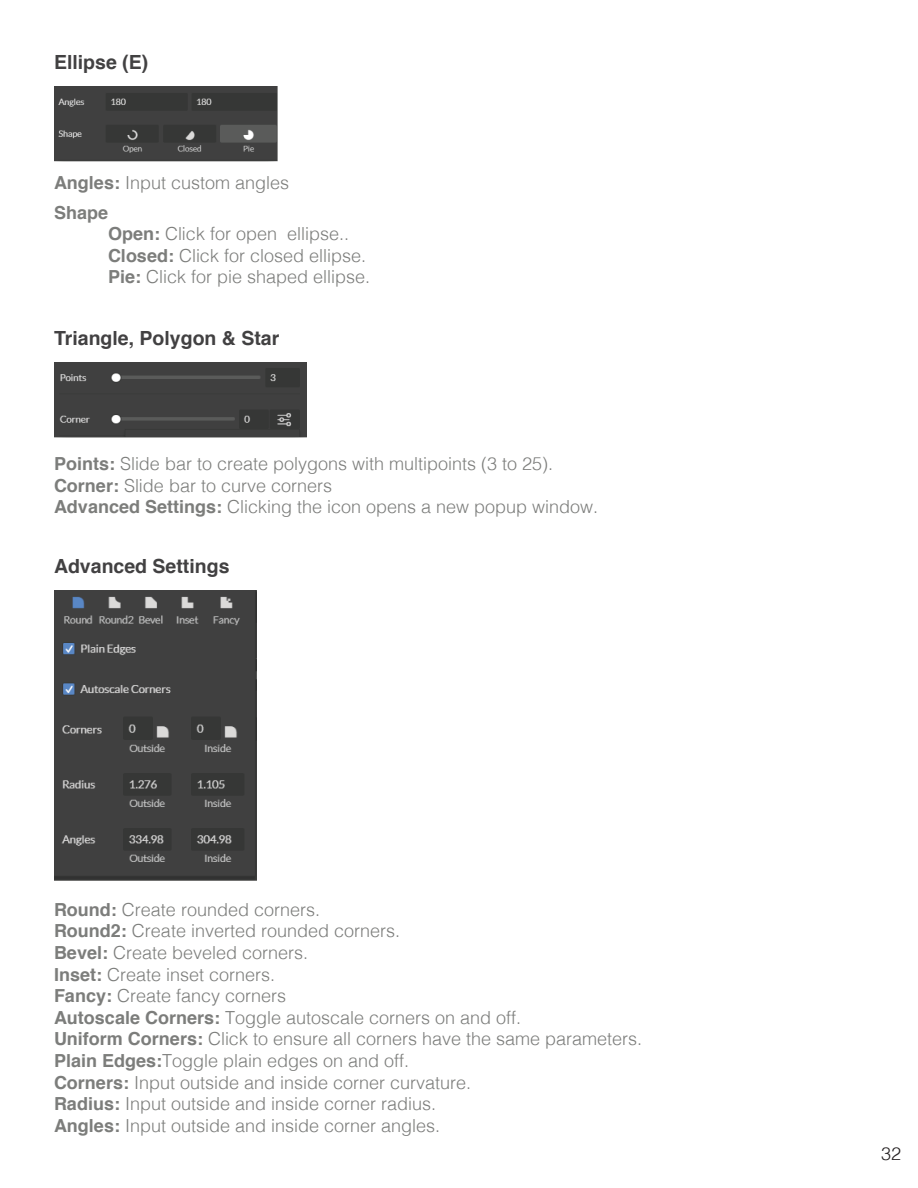
<style>
.page{position:relative;width:918px;height:1188px;background:#fff}
.page>*{position:absolute;margin:0;border:0;box-sizing:border-box;transform-origin:0 0}
.t1{font:700 19.5px "Helvetica";color:#424142}
.t2{font:300 18px/21.6px "Helvetica";color:#7c7d7b}
.t3{font:300 18px "Helvetica";color:#231f20}
.s1{font-weight:700}
</style>
<div class="page">
<img style="left:54px;top:86px;width:223px;height:75px">
<img style="left:54px;top:363px;width:252px;height:75px">
<img style="left:54px;top:591px;width:202px;height:290px">
<p class="t1" style="left:54px;top:46px;width:96px">Ellipse (E)</p>
<p class="t2" style="left:54px;top:166px;width:237px;line-height:30px"><span class="s1">Angles:</span> Input custom angles<br><span class="s1">Shape</span></p>
<p class="t2" style="left:108px;top:222px;width:264px"><span class="s1">Open:</span> Click for open ellipse..<br><span class="s1">Closed:</span> Click for closed ellipse.<br><span class="s1">Pie:</span> Click for pie shaped ellipse.</p>
<p class="t1" style="left:54px;top:322px;width:227px">Triangle, Polygon &amp; Star</p>
<p class="t2" style="left:54px;top:452px;width:546px"><span class="s1">Points:</span> Slide bar to create polygons with multipoints (3 to 25).<br><span class="s1">Corner:</span> Slide bar to curve corners<br><span class="s1">Advanced Settings:</span> Clicking the icon opens a new popup window.</p>
<p class="t1" style="left:54px;top:550px;width:177px">Advanced Settings</p>
<p class="t2" style="left:54px;top:897px;width:590px"><span class="s1">Round:</span> Create rounded corners.<br><span class="s1">Round2:</span> Create inverted rounded corners.<br><span class="s1">Bevel:</span> Create beveled corners.<br><span class="s1">Inset:</span> Create inset corners.<br><span class="s1">Fancy:</span> Create fancy corners<br><span class="s1">Autoscale Corners:</span> Toggle autoscale corners on and off.<br><span class="s1">Uniform Corners:</span> Click to ensure all corners have the same parameters.<br><span class="s1">Plain Edges:</span>Toggle plain edges on and off.<br><span class="s1">Corners:</span> Input outside and inside corner curvature.<br><span class="s1">Radius:</span> Input outside and inside corner radius.<br><span class="s1">Angles:</span> Input outside and inside corner angles.</p>
<p class="t3" style="left:881px;top:1139px;width:22px">32</p>
</div>
